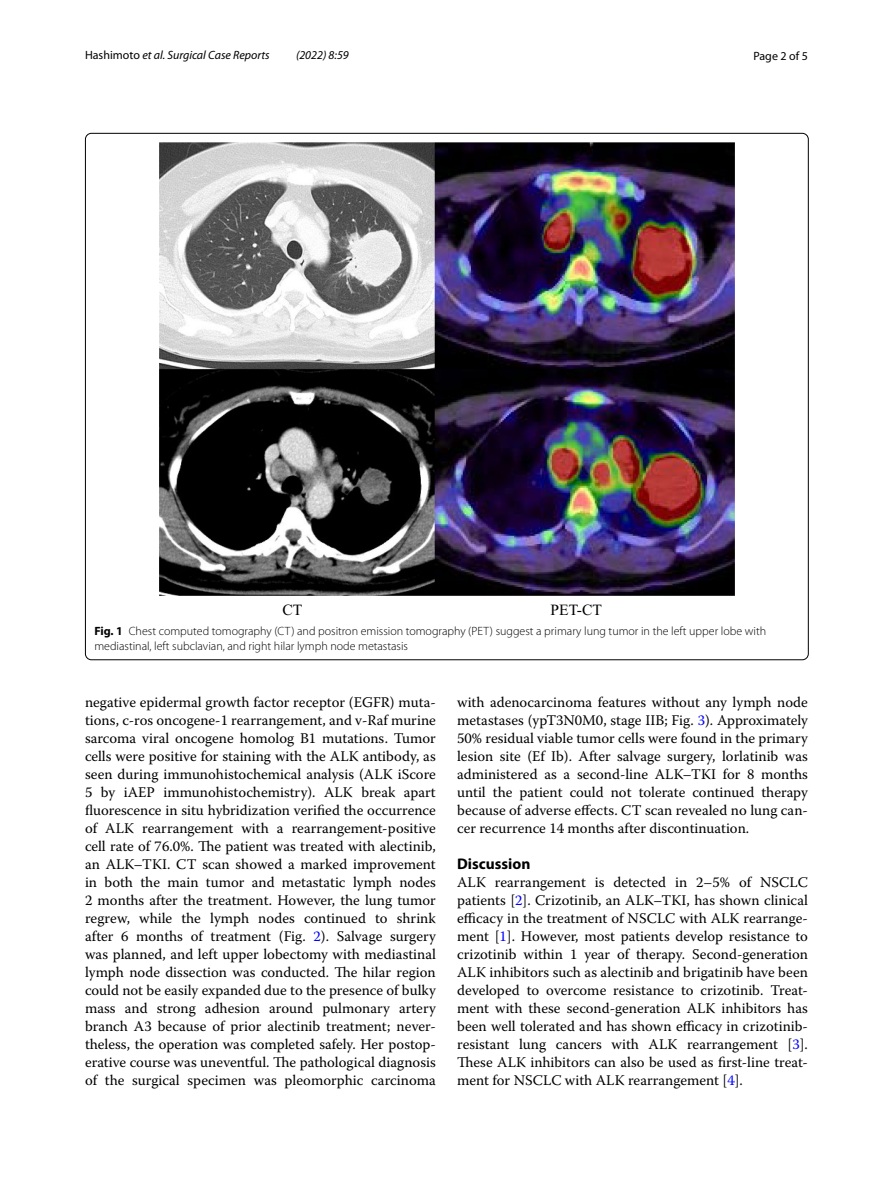
<style>
.page{position:relative;width:893px;height:1187px;background:#fff}
.page>*{position:absolute;margin:0;border:0;box-sizing:border-box;transform-origin:0 0}
.t1{font:15.6px "Times New Roman";color:#000}
.t2{font:700 15.45px "Myriad Pro";color:#000}
.t3{font:14.7px/18px "Warnock Pro";color:#000;text-align:justify}
.t4{font:300 12px/15px "Myriad Pro";color:#000}
.t5{font:italic 12px "Myriad Pro";color:#000}
.t6{font:12px "Myriad Pro";color:#000}
.s1{font-style:normal}
.s2{font-weight:700}
.s3{color:#00f}
</style>
<div class="page">
<img style="left:160px;top:142px;width:574px;height:453px">
<p class="t5" style="left:85px;top:48px;width:186px"><span class="s1">Hashimoto</span> et al. Surgical Case Reports</p>
<p class="t5" style="left:296px;top:48px;width:54px">(2022) 8:59</p>
<p class="t6" style="left:753px;top:48px;width:56px">Page 2 of 5</p>
<p class="t1" style="left:282px;top:599px;width:21px">CT</p>
<p class="t1" style="left:551px;top:599px;width:53px">PET-CT</p>
<p class="t4" style="left:94px;top:623px;width:673px"><span class="s2">Fig. 1</span> Chest computed tomography (CT) and positron emission tomography (PET) suggest a primary lung tumor in the left upper lobe with mediastinal, left subclavian, and right hilar lymph node metastasis</p>
<p class="t3" style="left:85px;top:692px;width:352px">negative epidermal growth factor receptor (EGFR) muta&shy;tions, c-ros oncogene-1 rearrangement, and v-Raf murine sarcoma viral oncogene homolog B1 mutations. Tumor cells were positive for staining with the ALK antibody, as seen during immunohistochemical analysis (ALK iScore 5 by iAEP immunohistochemistry). ALK break apart fluorescence in situ hybridization verified the occurrence of ALK rearrangement with a rearrangement-positive cell rate of 76.0%. The patient was treated with alectinib, an ALK–TKI. CT scan showed a marked improvement in both the main tumor and metastatic lymph nodes 2 months after the treatment. However, the lung tumor regrew, while the lymph nodes continued to shrink after 6 months of treatment (Fig. <span class="s3">2</span>). Salvage surgery was planned, and left upper lobectomy with mediastinal lymph node dissection was conducted. The hilar region could not be easily expanded due to the presence of bulky mass and strong adhesion around pulmonary artery branch A3 because of prior alectinib treatment; never&shy;theless, the operation was completed safely. Her postop&shy;erative course was uneventful. The pathological diagnosis of the surgical specimen was pleomorphic carcinoma</p>
<p class="t3" style="left:457px;top:692px;width:352px">with adenocarcinoma features without any lymph node metastases (ypT3N0M0, stage IIB; Fig. <span class="s3">3</span>). Approximately 50% residual viable tumor cells were found in the primary lesion site (Ef Ib). After salvage surgery, lorlatinib was administered as a second-line ALK–TKI for 8 months until the patient could not tolerate continued therapy because of adverse effects. CT scan revealed no lung can&shy;cer recurrence 14 months after discontinuation.</p>
<p class="t2" style="left:457px;top:853px;width:75px">Discussion</p>
<p class="t3" style="left:457px;top:872px;width:352px">ALK rearrangement is detected in 2–5% of NSCLC patients [<span class="s3">2</span>]. Crizotinib, an ALK–TKI, has shown clinical efficacy in the treatment of NSCLC with ALK rearrange&shy;ment [<span class="s3">1</span>]. However, most patients develop resistance to crizotinib within 1 year of therapy. Second-generation ALK inhibitors such as alectinib and brigatinib have been developed to overcome resistance to crizotinib. Treat&shy;ment with these second-generation ALK inhibitors has been well tolerated and has shown efficacy in crizotinib&shy;resistant lung cancers with ALK rearrangement [<span class="s3">3</span>].<br>These ALK inhibitors can also be used as first-line treat&shy;ment for NSCLC with ALK rearrangement [<span class="s3">4</span>].</p>
</div>
